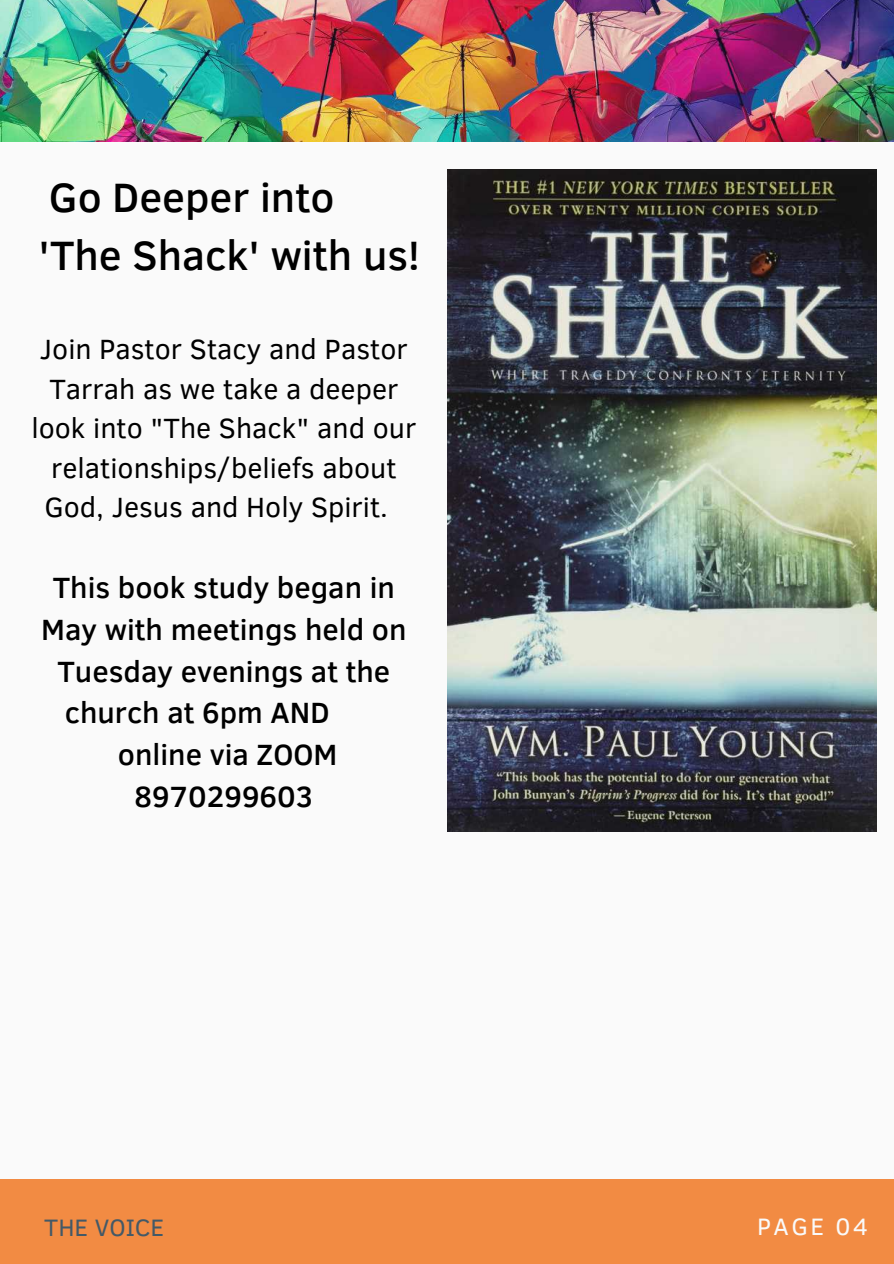
<style>
.page{position:relative;width:894px;height:1264px;background:#fff}
.page>*{position:absolute;margin:0;border:0;box-sizing:border-box;transform-origin:0 0}
.t1{font:500 42px/58.5px "Clear Sans";color:#000}
.t2{font:500 30px "Clear Sans";color:#000}
.t3{font:28.5px/39.5px "Clear Sans";color:#000;text-align:center}
.t4{font:24.3px "Clear Sans";color:#435967}
.t5{font:24.3px "Clear Sans";letter-spacing:.1em;color:#fafafa}
</style>
<div class="page">
<div style="left:0;top:0;width:893px;height:1263px;background:#fafafa"></div>
<div style="left:0;top:1178px;width:893px;height:85px;background:#f28b43"></div>
<img style="left:0;top:0;width:893px;height:142px">
<img style="left:447px;top:170px;width:429px;height:661px">
<h1 class="t1" style="left:39px;top:166px;width:382px">Go Deeper into<br>'The Shack' with us!</h1>
<p class="t3" style="left:31px;top:328px;width:386px">Join Pastor Stacy and Pastor<br>Tarrah as we take a deeper look into "The Shack" and our relationships/beliefs about<br>God, Jesus and Holy Spirit.</p>
<p class="t2" style="left:53px;top:566px;width:344px">This book study began in</p>
<p class="t2" style="left:41px;top:607px;width:366px">May with meetings held on</p>
<p class="t2" style="left:57px;top:649px;width:334px">Tuesday evenings at the</p>
<p class="t2" style="left:65px;top:691px;width:266px">church at 6pm AND</p>
<p class="t2" style="left:118px;top:732px;width:221px">online via ZOOM</p>
<p class="t2" style="left:134px;top:774px;width:180px">8970299603</p>
<p class="t4" style="left:44px;top:1209px;width:121px">THE VOICE</p>
<p class="t5" style="left:756px;top:1209px;width:112px">PAGE 04</p>
</div>
